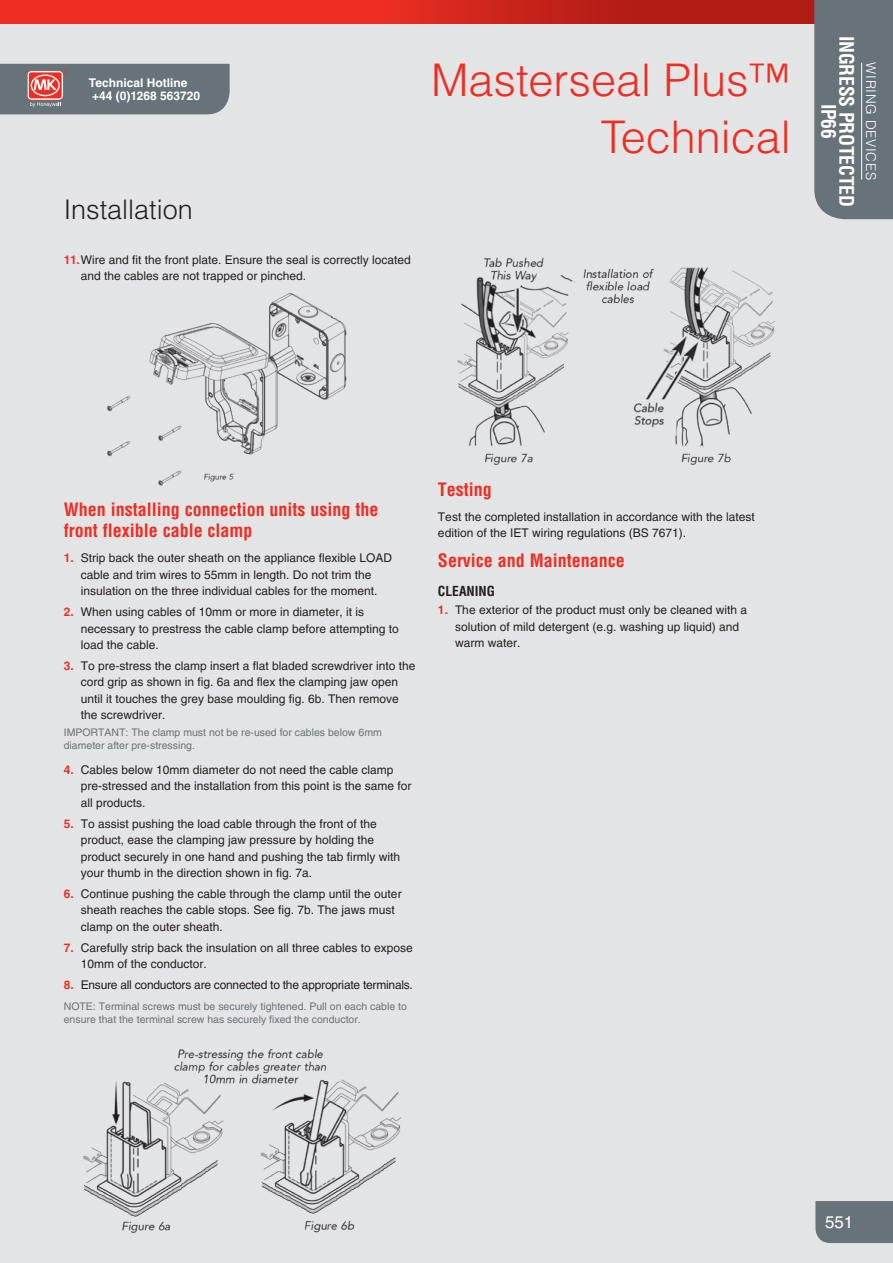
<style>
.page{position:relative;width:893px;height:1263px;background:#e3e4e6}
.page>*{position:absolute;margin:0;border:0;box-sizing:border-box;transform-origin:0 0}
.t1{font:300 45px/57px "Helvetica LT Std";color:#ee2e22;text-align:right}
.TEC_HEADERS_BLACK{font:300 27px "Helvetica LT Std";color:#231f20}
.t2{font:700 condensed 19.5px/18px "Helvetica LT Std";letter-spacing:-.01em;color:#fff;text-align:center}
.TECH_sub_head_red{font:700 condensed 18px/21px "Helvetica LT Std";color:#ee2e22}
.t3{font:16.95px "Helvetica LT Std";color:#fff}
.t4{font:300 13.5px "Helvetica LT Std";letter-spacing:.05em;color:#fff}
.BLACK_HEADERS_SUBS{font:700 condensed 13.5px "Helvetica LT Std";color:#231f20}
.Tec_Body_NUM_LIST{font:12px/16.5px "Helvetica LT Std";color:#231f20}
.Tec_body_Text{font:12px/16.5px "Helvetica LT Std";color:#231f20}
.Tec_Body_NUM_LIST-2{font:12px "Helvetica LT Std";letter-spacing:-.02em;color:#231f20}
.t5{font:700 12px/13.5px "Helvetica LT Std";color:#fff}
.Tec_Notes{font:10.5px/12.6px "Helvetica LT Std";color:#687379}
.s1{font-weight:700;color:#ee2e22}
</style>
<div class="page">
<svg style="left:1px;top:0;width:813px;height:23px;background:#d6271d"></svg>
<svg style="left:0;top:0;width:1px;height:23px"></svg>
<div style="left:815px;top:1201px;width:78px;height:42px;background:#687379"></div>
<div style="left:814px;top:0;width:79px;height:219px;background:#687379"></div>
<hr style="left:861px;top:63px;width:1px;height:117px;background:#fff">
<svg style="left:0;top:64px;width:230px;height:50px;background:#76757a"></svg>
<img style="left:107px;top:293px;width:240px;height:193px">
<img style="left:82px;top:1049px;width:320px;height:184px">
<img style="left:457px;top:257px;width:318px;height:208px">
<p class="t5" style="left:89px;top:76px;width:113px">Technical Hotline +44 (0)1268 563720</p>
<p class="TEC_HEADERS_BLACK" style="left:64px;top:193px;width:131px">Installation</p>
<p class="Tec_Body_NUM_LIST" style="left:81px;top:251px;width:332px;text-indent:-17px"><span class="s1">11.</span>Wire and fit the front plate. Ensure the seal is correctly located and the cables are not trapped or pinched.</p>
<h1 class="t1" style="left:431px;top:51px;width:361px">Masterseal Plus™<br>Technical</h1>
<h3 class="t2" style="left:856px;top:36px;width:172px;rotate:90deg">INGRESS PROTECTED<br>IP66</h3>
<p class="t4" style="left:879px;top:62px;width:119px;rotate:90deg">WIRING DEVICES</p>
<p class="TECH_sub_head_red" style="left:64px;top:499px;width:316px">When installing connection units using the front flexible cable clamp</p>
<p class="Tec_Body_NUM_LIST" style="left:64px;top:550px;width:330px;text-align:center"><span class="s1">1.</span> Strip back the outer sheath on the appliance flexible LOAD cable and trim wires to 55mm in length. Do not trim the insulation on the three individual cables for the moment.</p>
<p class="Tec_Body_NUM_LIST" style="left:81px;top:604px;width:320px;text-indent:-17px"><span class="s1">2.</span> When using cables of 10mm or more in diameter, it is necessary to prestress the cable clamp before attempting to load the cable.</p>
<p class="Tec_Body_NUM_LIST" style="left:81px;top:657px;width:336px;text-indent:-17px"><span class="s1">3.</span> To pre-stress the clamp insert a flat bladed screwdriver into the cord grip as shown in fig. 6a and flex the clamping jaw open until it touches the grey base moulding fig. 6b. Then remove the screwdriver.</p>
<p class="Tec_Notes" style="left:64px;top:726px;width:320px">IMPORTANT: The clamp must not be re-used for cables below 6mm diameter after pre-stressing.</p>
<p class="Tec_Body_NUM_LIST" style="left:81px;top:761px;width:332px;text-indent:-17px"><span class="s1">4.</span> Cables below 10mm diameter do not need the cable clamp pre-stressed and the installation from this point is the same for all products.</p>
<p class="Tec_Body_NUM_LIST" style="left:81px;top:815px;width:321px;text-indent:-17px"><span class="s1">5.</span> To assist pushing the load cable through the front of the product, ease the clamping jaw pressure by holding the product securely in one hand and pushing the tab firmly with your thumb in the direction shown in fig. 7a.</p>
<p class="Tec_Body_NUM_LIST" style="left:81px;top:885px;width:322px;text-indent:-17px"><span class="s1">6.</span> Continue pushing the cable through the clamp until the outer sheath reaches the cable stops. See fig. 7b. The jaws must clamp on the outer sheath.</p>
<p class="Tec_Body_NUM_LIST" style="left:81px;top:939px;width:334px;text-indent:-17px"><span class="s1">7.</span> Carefully strip back the insulation on all three cables to expose<br>10mm of the conductor.</p>
<p class="Tec_Body_NUM_LIST-2" style="left:64px;top:978px;width:351px"><span class="s1">8.</span> Ensure all conductors are connected to the appropriate terminals.</p>
<p class="Tec_Notes" style="left:64px;top:1000px;width:345px">NOTE: Terminal screws must be securely tightened. Pull on each cable to ensure that the terminal screw has securely fixed the conductor.</p>
<p class="TECH_sub_head_red" style="left:438px;top:478px;width:55px">Testing</p>
<p class="Tec_body_Text" style="left:438px;top:508px;width:318px">Test the completed installation in accordance with the latest edition of the IET wiring regulations (BS 7671).</p>
<p class="TECH_sub_head_red" style="left:438px;top:549px;width:188px">Service and Maintenance</p>
<p class="BLACK_HEADERS_SUBS" style="left:438px;top:582px;width:59px">CLEANING</p>
<p class="Tec_Body_NUM_LIST" style="left:455px;top:602px;width:294px;text-indent:-17px"><span class="s1">1.</span> The exterior of the product must only be cleaned with a solution of mild detergent (e.g. washing up liquid) and warm water.</p>
<h3 class="t3" style="left:825px;top:1212px;width:30px">551</h3>
</div>
